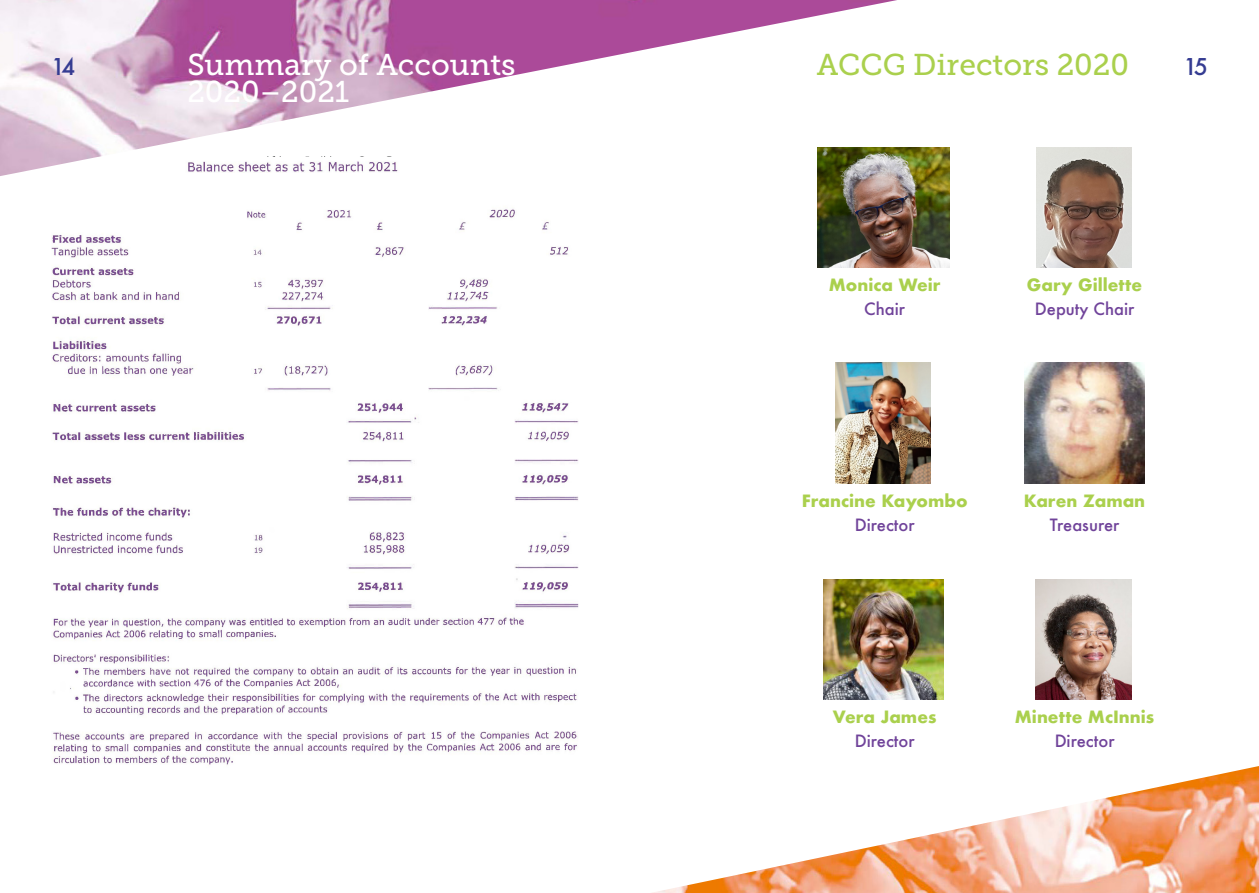
<style>
.page{position:relative;width:1259px;height:893px;background:#fff}
.page>*{position:absolute;margin:0;border:0;box-sizing:border-box;transform-origin:0 0}
.t1{font:30px "Museo Slab 500";color:#fff}
.t2{font:30px "Museo Slab 500";color:#aad04d}
.t3{font:500 22.5px "Futura";color:#353c92}
.t4{font:700 16.5px "Futura";color:#aad04d}
.t5{font:500 16.5px "Futura";color:#70439a}
</style>
<div class="page">
<img style="left:652px;top:766px;width:607px;height:127px">
<img style="left:51px;top:209px;width:527px;height:557px">
<img style="left:817px;top:147px;width:132px;height:121px">
<img style="left:1036px;top:147px;width:95px;height:121px">
<img style="left:1024px;top:363px;width:120px;height:120px">
<img style="left:823px;top:579px;width:120px;height:120px">
<img style="left:1036px;top:579px;width:95px;height:120px">
<img style="left:836px;top:363px;width:95px;height:120px">
<img style="left:0;top:0;width:897px;height:176px">
<img style="left:127px;top:158px;width:430px;height:15px">
<p class="t3" style="left:51px;top:51px;width:26px">14</p>
<p class="t1" style="left:187px;top:48px;width:330px">Summary of Accounts</p>
<p class="t3" style="left:1183px;top:51px;width:26px">15</p>
<p class="t1" style="left:187px;top:75px;width:163px">2020–2021</p>
<p class="t2" style="left:817px;top:48px;width:314px">ACCG Directors 2020</p>
<p class="t4" style="left:829px;top:273px;width:113px">Monica Weir</p>
<p class="t5" style="left:864px;top:298px;width:42px">Chair</p>
<p class="t4" style="left:1027px;top:273px;width:117px">Gary Gillette</p>
<p class="t5" style="left:1035px;top:298px;width:101px">Deputy Chair</p>
<p class="t4" style="left:801px;top:489px;width:167px">Francine Kayombo</p>
<p class="t5" style="left:854px;top:514px;width:61px">Director</p>
<p class="t4" style="left:1024px;top:489px;width:123px">Karen Zaman</p>
<p class="t5" style="left:1049px;top:514px;width:71px">Treasurer</p>
<p class="t4" style="left:833px;top:705px;width:105px">Vera James</p>
<p class="t5" style="left:854px;top:730px;width:61px">Director</p>
<p class="t4" style="left:1015px;top:705px;width:141px">Minette McInnis</p>
<p class="t5" style="left:1054px;top:730px;width:61px">Director</p>
</div>
